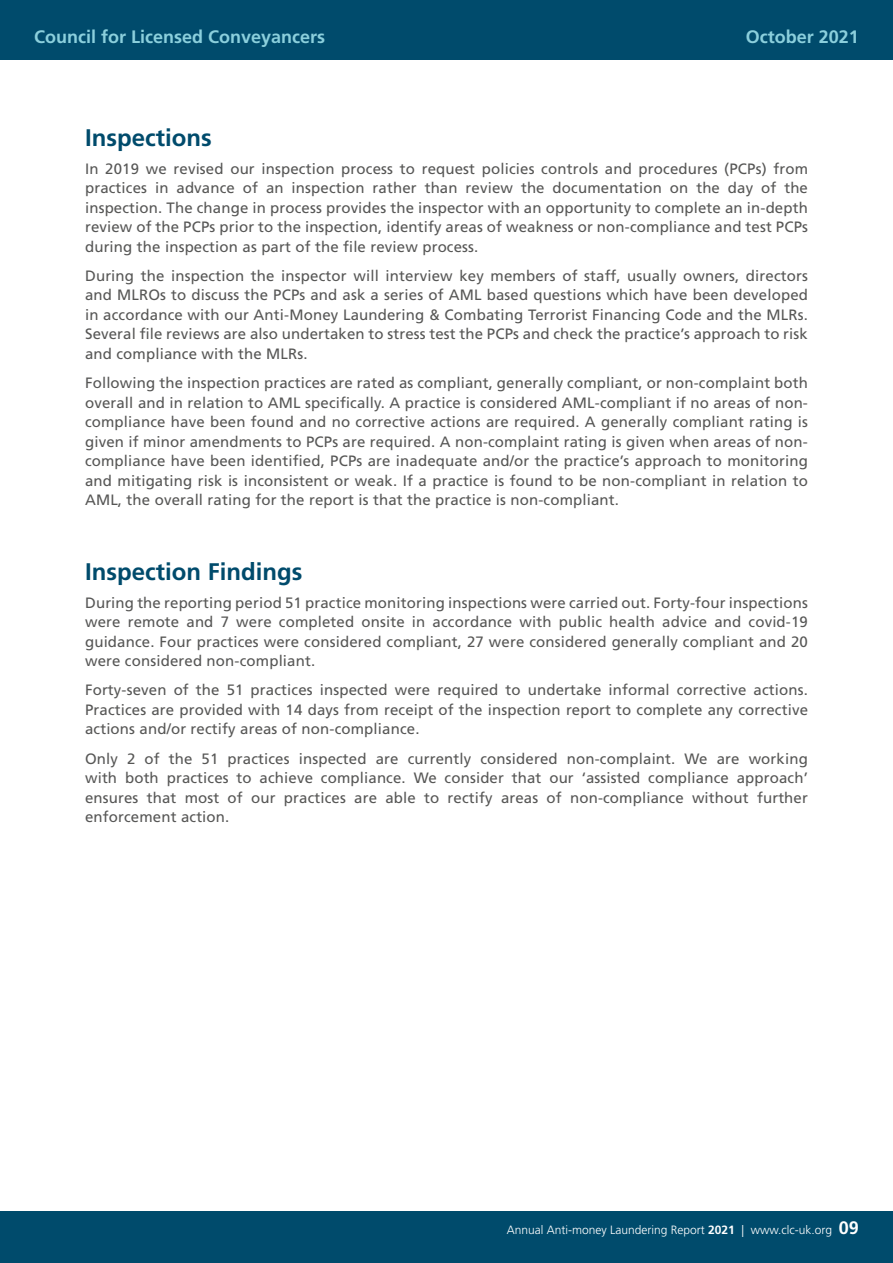
<style>
.page{position:relative;width:893px;height:1263px;background:#fff}
.page>*{position:absolute;margin:0;border:0;box-sizing:border-box;transform-origin:0 0}
._02_Headings_1{font:700 24px "Frutiger";color:#004b6c}
.t1{font:700 18px "Frutiger LT Std";color:#8bcfdc}
.Justified_body_copy{font:15px/19.5px "Frutiger LT Std";letter-spacing:.01em;color:#575756;text-align:justify}
.t2{font:300 12px "Frutiger LT Std";color:#fff}
.s1{font-family:"Frutiger";font-weight:700}
.s2{font-family:"Frutiger";font-weight:700;font-size:18px}
</style>
<div class="page">
<div style="left:0;top:1212px;width:893px;height:51px;background:#004b6c"></div>
<div style="left:0;top:0;width:893px;height:60px;background:#004b6c"></div>
<p class="t1" style="left:34px;top:26px;width:293px">Council for Licensed Conveyancers</p>
<p class="t1" style="left:746px;top:26px;width:115px">October 2021</p>
<p class="_02_Headings_1" style="left:85px;top:123px;width:128px">Inspections</p>
<p class="Justified_body_copy" style="left:85px;top:159px;width:724px">In 2019 we revised our inspection process to request policies controls and procedures (PCPs) from practices in advance of an inspection rather than review the documentation on the day of the inspection. The change in process provides the inspector with an opportunity to complete an in-depth review of the PCPs prior to the inspection, identify areas of weakness or non-compliance and test PCPs during the inspection as part of the file review process.</p>
<p class="Justified_body_copy" style="left:85px;top:266px;width:724px">During the inspection the inspector will interview key members of staff, usually owners, directors and MLROs to discuss the PCPs and ask a series of AML based questions which have been developed in accordance with our Anti-Money Laundering &amp; Combating Terrorist Financing Code and the MLRs.<br>Several file reviews are also undertaken to stress test the PCPs and check the practice’s approach to risk and compliance with the MLRs.</p>
<p class="Justified_body_copy" style="left:85px;top:373px;width:724px">Following the inspection practices are rated as compliant, generally compliant, or non-complaint both overall and in relation to AML specifically. A practice is considered AML-compliant if no areas of non&shy;compliance have been found and no corrective actions are required. A generally compliant rating is given if minor amendments to PCPs are required. A non-complaint rating is given when areas of non&shy;compliance have been identified, PCPs are inadequate and/or the practice’s approach to monitoring and mitigating risk is inconsistent or weak. If a practice is found to be non-compliant in relation to AML, the overall rating for the report is that the practice is non-compliant.</p>
<p class="_02_Headings_1" style="left:85px;top:557px;width:219px">Inspection Findings</p>
<p class="Justified_body_copy" style="left:85px;top:593px;width:724px">During the reporting period 51 practice monitoring inspections were carried out. Forty-four inspections were remote and 7 were completed onsite in accordance with public health advice and covid-19 guidance. Four practices were considered compliant, 27 were considered generally compliant and 20 were considered non-compliant.</p>
<p class="Justified_body_copy" style="left:85px;top:680px;width:724px">Forty-seven of the 51 practices inspected were required to undertake informal corrective actions.<br>Practices are provided with 14 days from receipt of the inspection report to complete any corrective actions and/or rectify areas of non-compliance.</p>
<p class="Justified_body_copy" style="left:85px;top:749px;width:724px">Only 2 of the 51 practices inspected are currently considered non-complaint. We are working with both practices to achieve compliance. We consider that our ‘assisted compliance approach’ ensures that most of our practices are able to rectify areas of non-compliance without further enforcement action.</p>
<p class="t2" style="left:507px;top:1223px;width:354px">Annual Anti-money Laundering Report <span class="s1">2021</span> | www.clc-uk.org <span class="s2">09</span></p>
</div>
